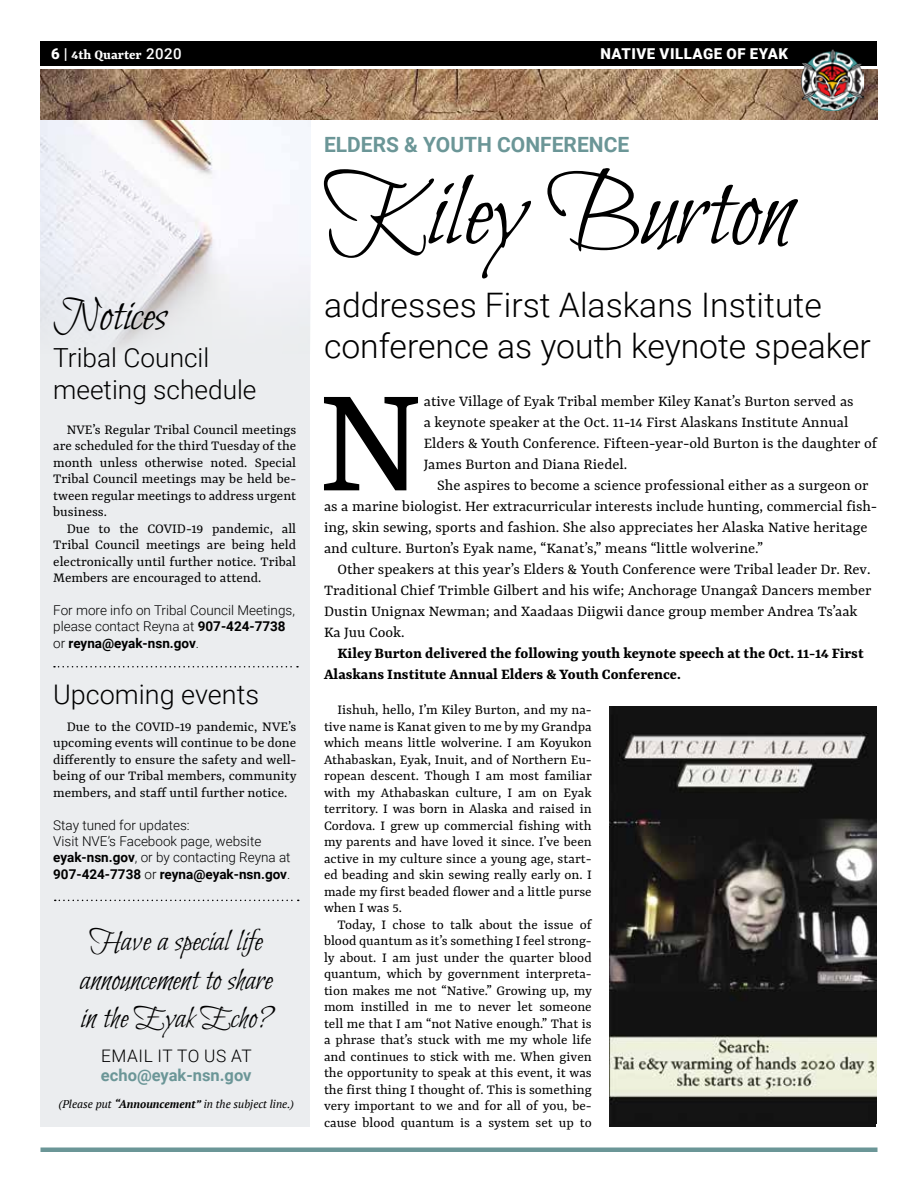
<style>
.page{position:relative;width:918px;height:1188px;background:#fff}
.page>*{position:absolute;margin:0;border:0;box-sizing:border-box;transform-origin:0 0}
.t1{font:164.4px "Yrsa";color:#000}
.t2{font:108px "Bilbo Swash Caps";color:#000}
.t3{font:48px "Bilbo Swash Caps";color:#000}
.t4{font:300 33.75px/40.5px "Roboto";color:#000}
.t5{font:32.25px/38.7px "Bilbo Swash Caps";color:#000;text-align:center}
.t6{font:300 27px "Roboto";color:#000}
.t7{font:300 26.25px/31.5px "Roboto";color:#000}
.t8{font:700 21px "Roboto";color:#6b9697}
.t9{font:300 17.25px "Roboto";letter-spacing:.035em;color:#000}
.t10{font:16.5px/21px "Yrsa";color:#000}
.t11{font:700 16.5px/21px "Yrsa";color:#000}
.t12{font:700 16.5px "Roboto";color:#6b9697}
.t13{font:15px/16.5px "Yrsa";color:#000;text-align:justify}
.t14{font:900 15px "Roboto";letter-spacing:.035em;color:#fff}
.t15{font:700 15px "Yrsa";color:#fff}
.t16{font:300 13.5px/16.5px "Roboto";color:#000}
.t17{font:italic 11.25px "PT Serif";color:#000}
.s1{font-family:"Roboto";font-weight:900}
.s2{font-family:"Roboto";font-weight:500}
.s3{font-weight:700}
</style>
<div class="page">
<img style="left:40px;top:69px;width:838px;height:51px">
<div style="left:40px;top:41px;width:838px;height:25px;background:#000"></div>
<img style="left:801px;top:49px;width:63px;height:62px">
<hr style="left:40px;top:1148px;width:838px;height:4px;background:#6b9697">
<img style="left:609px;top:706px;width:267px;height:417px">
<div style="left:40px;top:120px;width:270px;height:1006px;background:#ebedef"></div>
<img style="left:40px;top:120px;width:270px;height:228px">
<svg style="left:54px;top:666px;width:244px;height:2px"></svg>
<svg style="left:55px;top:900px;width:244px;height:1px"></svg>
<p class="t15" style="left:51px;top:47px;width:132px"><span class="s1">6 |</span> 4th Quarter <span class="s2">2020</span></p>
<p class="t14" style="left:600px;top:44px;width:189px">NATIVE VILLAGE OF EYAK</p>
<h3 class="t3" style="left:53px;top:288px;width:115px">Notices</h3>
<h3 class="t7" style="left:53px;top:341px;width:205px">Tribal Council meeting schedule</h3>
<p class="t13" style="left:53px;top:421px;width:245px;text-indent:14px">NVE’s Regular Tribal Council meetings are scheduled for the third Tuesday of the month unless otherwise noted. Special Tribal Council meetings may be held be&shy;tween regular meetings to address urgent business.</p>
<p class="t13" style="left:53px;top:520px;width:244px;text-indent:14px">Due to the COVID-19 pandemic, all Tribal Council meetings are being held electronically until further notice. Tribal Members are encouraged to attend.</p>
<p class="t16" style="left:53px;top:601px;width:243px">For more info on Tribal Council Meetings, please contact Reyna at <span class="s3">907-424-7738 </span>or <span class="s3">reyna@eyak-nsn.gov</span>.</p>
<h3 class="t6" style="left:53px;top:676px;width:207px">Upcoming events</h3>
<p class="t13" style="left:53px;top:718px;width:245px;text-indent:14px">Due to the COVID-19 pandemic, NVE’s upcoming events will continue to be done differently to ensure the safety and well&shy;being of our Tribal members, community members, and staff until further notice.</p>
<p class="t16" style="left:53px;top:816px;width:239px">Stay tuned for updates:<br>Visit NVE’s Facebook page, website <span class="s3">eyak-nsn.gov</span>, or by contacting Reyna at <span class="s3">907-424-7738</span> or <span class="s3">reyna@eyak-nsn.gov</span>.</p>
<h3 class="t5" style="left:80px;top:923px;width:194px">Have a special life announcement to share in the Eyak Echo?</h3>
<p class="t9" style="left:101px;top:1043px;width:152px">EMAIL IT TO US AT</p>
<p class="t12" style="left:101px;top:1064px;width:152px">echo@eyak-nsn.gov</p>
<p class="t17" style="left:59px;top:1097px;width:237px">(Please put <span class="s3">“Announcement”</span> in the subject line.)</p>
<h3 class="t8" style="left:324px;top:130px;width:307px">ELDERS &amp; YOUTH CONFERENCE</h3>
<h2 class="t2" style="left:324px;top:151px;width:471px">Kiley Burton</h2>
<h3 class="t4" style="left:324px;top:284px;width:548px">addresses First Alaskans Institute conference as youth keynote speaker</h3>
<h1 class="t1" style="left:317px;top:353px;width:108px">N</h1>
<p class="t10" style="left:424px;top:391px;width:455px">ative Village of Eyak Tribal member Kiley Kanat’s Burton served as<br>a keynote speaker at the Oct. 11-14 First Alaskans Institute Annual Elders &amp; Youth Conference. Fifteen-year-old Burton is the daughter of James Burton and Diana Riedel.</p>
<p class="t10" style="left:324px;top:475px;width:555px;text-indent:113px">She aspires to become a science professional either as a surgeon or as a marine biologist. Her extracurricular interests include hunting, commercial fish&shy;ing, skin sewing, sports and fashion. She also appreciates her Alaska Native heritage and culture. Burton’s Eyak name, “Kanat’s,” means “little wolverine.”</p>
<p class="t10" style="left:324px;top:559px;width:549px;text-indent:13px">Other speakers at this year’s Elders &amp; Youth Conference were Tribal leader Dr. Rev.<br>Traditional Chief Trimble Gilbert and his wife; Anchorage Unangax̂ Dancers member Dustin Unignax Newman; and Xaadaas Diigwii dance group member Andrea Ts’aak Ka Juu Cook.</p>
<p class="t11" style="left:324px;top:643px;width:541px;text-indent:13px">Kiley Burton delivered the following youth keynote speech at the Oct. 11-14 First<br>Alaskans Institute Annual Elders &amp; Youth Conference.</p>
<p class="t13" style="left:324px;top:701px;width:269px;text-indent:14px">Iishuh, hello, I’m Kiley Burton, and my na&shy;tive name is Kanat given to me by my Grandpa which means little wolverine. I am Koyukon Athabaskan, Eyak, Inuit, and of Northern Eu&shy;ropean descent. Though I am most familiar with my Athabaskan culture, I am on Eyak territory. I was born in Alaska and raised in Cordova. I grew up commercial fishing with my parents and have loved it since. I’ve been active in my culture since a young age, start&shy;ed beading and skin sewing really early on. I made my first beaded flower and a little purse when I was 5.</p>
<p class="t13" style="left:324px;top:916px;width:270px;text-indent:14px">Today, I chose to talk about the issue of blood quantum as it’s something I feel strong&shy;ly about. I am just under the quarter blood quantum, which by government interpreta&shy;tion makes me not “Native.” Growing up, my mom instilled in me to never let someone tell me that I am “not Native enough.” That is a phrase that’s stuck with me my whole life and continues to stick with me. When given the opportunity to speak at this event, it was the first thing I thought of. This is something very important to we and for all of you, be&shy;cause blood quantum is a system set up to</p>
</div>
